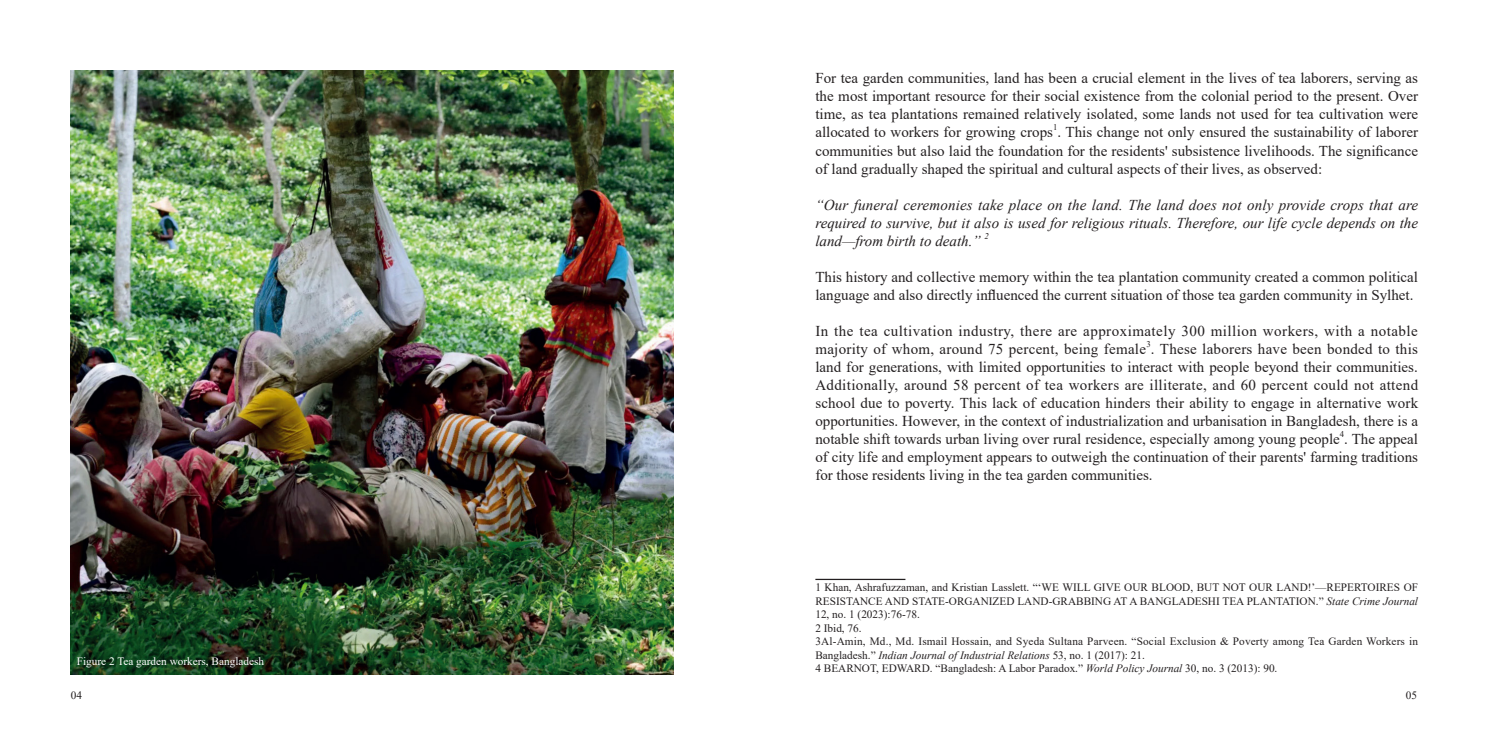
<style>
.page{position:relative;width:1489px;height:745px;background:#fff}
.page>*{position:absolute;margin:0;border:0;box-sizing:border-box;transform-origin:0 0}
.t1{font:15px/18px "Times New Roman";color:#231f20}
.t2{font:italic 15px/18px "Times New Roman";color:#231f20;text-align:justify}
.t3{font:15px/18px "Times New Roman";letter-spacing:.03em;color:#231f20}
.t4{font:11.25px/13.5px "Times New Roman";color:#231f20;text-align:justify}
.t5{font:11.25px "Times New Roman";color:#fff}
.t6{font:8.75px "Times New Roman";color:#231f20}
.t7{font:italic 8.75px "Times New Roman";color:#231f20}
.s1{font-style:italic}
</style>
<div class="page">
<img style="left:71px;top:71px;width:602px;height:602px">
<hr style="left:815px;top:578px;width:90px;height:1px;background:#231f20">
<p class="t1" style="left:815px;top:69px;width:604px;text-align:justify">For tea garden communities, land has been a crucial element in the lives of tea laborers, serving as the most important resource for their social existence from the colonial period to the present. Over time, as tea plantations remained relatively isolated, some lands not used for tea cultivation were allocated to workers for growing crops . This change not only ensured the sustainability of laborer</p>
<p class="t6" style="left:1052px;top:121px;width:6px">1</p>
<p class="t1" style="left:815px;top:141px;width:604px">communities but also laid the foundation for the residents' subsistence livelihoods. The significance of land gradually shaped the spiritual and cultural aspects of their lives, as observed:</p>
<p class="t2" style="left:815px;top:195px;width:604px">“Our funeral ceremonies take place on the land. The land does not only provide crops that are required to survive, but it also is used for religious rituals. Therefore, our life cycle depends on the land—from birth to death.”</p>
<p class="t7" style="left:984px;top:229px;width:6px">2</p>
<p class="t1" style="left:815px;top:267px;width:604px">This history and collective memory within the tea plantation community created a common political language and also directly influenced the current situation of those tea garden community in Sylhet.</p>
<p class="t3" style="left:815px;top:321px;width:604px">In the tea cultivation industry, there are approximately 300 million workers, with a notable majority of whom, around 75 percent, being female . These laborers have been bonded to this</p>
<p class="t6" style="left:1146px;top:337px;width:6px">3</p>
<p class="t1" style="left:815px;top:357px;width:604px;text-align:justify">land for generations, with limited opportunities to interact with people beyond their communities.<br>Additionally, around 58 percent of tea workers are illiterate, and 60 percent could not attend school due to poverty. This lack of education hinders their ability to engage in alternative work opportunities. However, in the context of industrialization and urbanisation in Bangladesh, there is a notable shift towards urban living over rural residence, especially among young people . The appeal</p>
<p class="t6" style="left:1339px;top:427px;width:6px">4</p>
<p class="t1" style="left:815px;top:447px;width:604px">of city life and employment appears to outweigh the continuation of their parents' farming traditions for those residents living in the tea garden communities.</p>
<p class="t4" style="left:815px;top:579px;width:604px">1 Khan, Ashrafuzzaman, and Kristian Lasslett. “‘WE WILL GIVE OUR BLOOD, BUT NOT OUR LAND!’—REPERTOIRES OF RESISTANCE AND STATE-ORGANIZED LAND-GRABBING AT A BANGLADESHI TEA PLANTATION.” <span class="s1">State Crime Journal </span>12, no. 1 (2023):76-78.</p>
<p class="t4" style="left:815px;top:620px;width:48px">2 Ibid, 76.</p>
<p class="t4" style="left:815px;top:633px;width:604px">3Al-Amin, Md., Md. Ismail Hossain, and Syeda Sultana Parveen. “Social Exclusion &amp; Poverty among Tea Garden Workers in<br>Bangladesh.” <span class="s1">Indian Journal of Industrial Relations</span> 53, no. 1 (2017): 21.</p>
<p class="t4" style="left:815px;top:660px;width:463px">4 BEARNOT, EDWARD. “Bangladesh: A Labor Paradox.” <span class="s1">World Policy Journal</span> 30, no. 3 (2013): 90.</p>
<p class="t5" style="left:77px;top:653px;width:189px">Figure 2 Tea garden workers, Bangladesh</p>
<p class="t4" style="left:71px;top:687px;width:13px">04</p>
<p class="t4" style="left:1405px;top:687px;width:13px">05</p>
</div>
